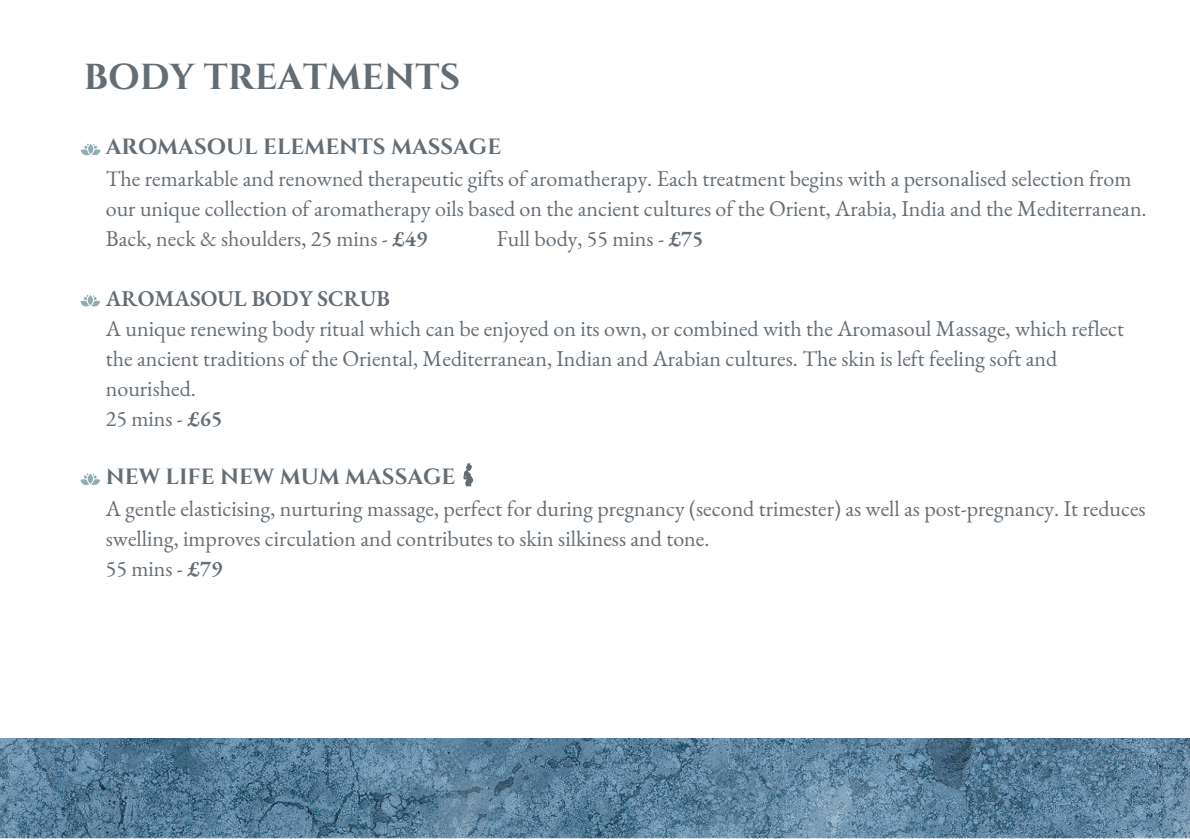
<style>
.page{position:relative;width:1190px;height:839px;background:#fff}
.page>*{position:absolute;margin:0;border:0;box-sizing:border-box;transform-origin:0 0}
.t1{font:700 36px "Cinzel";color:#636d75}
.t2{font:22px/30px "EB Garamond";color:#636d75}
.t3{font:700 22px "Cinzel";color:#636d75}
.t4{font:600 22px "EB Garamond";color:#636d75}
.s1{font-weight:600}
</style>
<div class="page">
<img style="left:0;top:738px;width:1190px;height:100px">
<svg style="left:80px;top:143px;width:21px;height:13px"></svg>
<div style="left:88px;top:143px;width:6px;height:12px;background:#92acb5;border-radius:50%"></div>
<div style="left:87px;top:143px;width:7px;height:12px;border:1px solid #fff;border-radius:50%"></div>
<svg style="left:80px;top:295px;width:20px;height:12px"></svg>
<div style="left:87px;top:294px;width:7px;height:12px;background:#92acb5;border-radius:50%"></div>
<div style="left:87px;top:294px;width:7px;height:12px;border:1px solid #fff;border-radius:50%"></div>
<svg style="left:80px;top:473px;width:20px;height:12px"></svg>
<svg style="left:87px;top:473px;width:7px;height:11px"></svg>
<div style="left:87px;top:472px;width:7px;height:13px;border:1px solid #fff;border-radius:50%"></div>
<svg style="left:463px;top:463px;width:10px;height:23px"></svg>
<h1 class="t1" style="left:84px;top:54px;width:378px">BODY TREATMENTS</h1>
<p class="t3" style="left:106px;top:133px;width:397px">AROMASOUL ELEMENTS MASSAGE</p>
<p class="t2" style="left:106px;top:163px;width:1042px">The remarkable and renowned therapeutic gifts of aromatherapy. Each treatment begins with a personalised selection from our unique collection of aromatherapy oils based on the ancient cultures of the Orient, Arabia, India and the Mediterranean.<br>Back, neck &amp; shoulders, 25 mins - <span class="s1">£49</span></p>
<p class="t2" style="left:497px;top:223px;width:208px">Full body, 55 mins - <span class="s1">£75</span></p>
<p class="t4" style="left:106px;top:283px;width:285px">AROMASOUL BODY SCRUB</p>
<p class="t2" style="left:106px;top:313px;width:1020px">A unique renewing body ritual which can be enjoyed on its own, or combined with the Aromasoul Massage, which reflect the ancient traditions of the Oriental, Mediterranean, Indian and Arabian cultures. The skin is left feeling soft and nourished.<br>25 mins - <span class="s1">£65</span></p>
<p class="t3" style="left:106px;top:463px;width:351px">NEW LIFE NEW MUM MASSAGE</p>
<p class="t2" style="left:106px;top:493px;width:1041px">A gentle elasticising, nurturing massage, perfect for during pregnancy (second trimester) as well as post-pregnancy. It reduces swelling, improves circulation and contributes to skin silkiness and tone.<br>55 mins - <span class="s1">£79</span></p>
</div>
